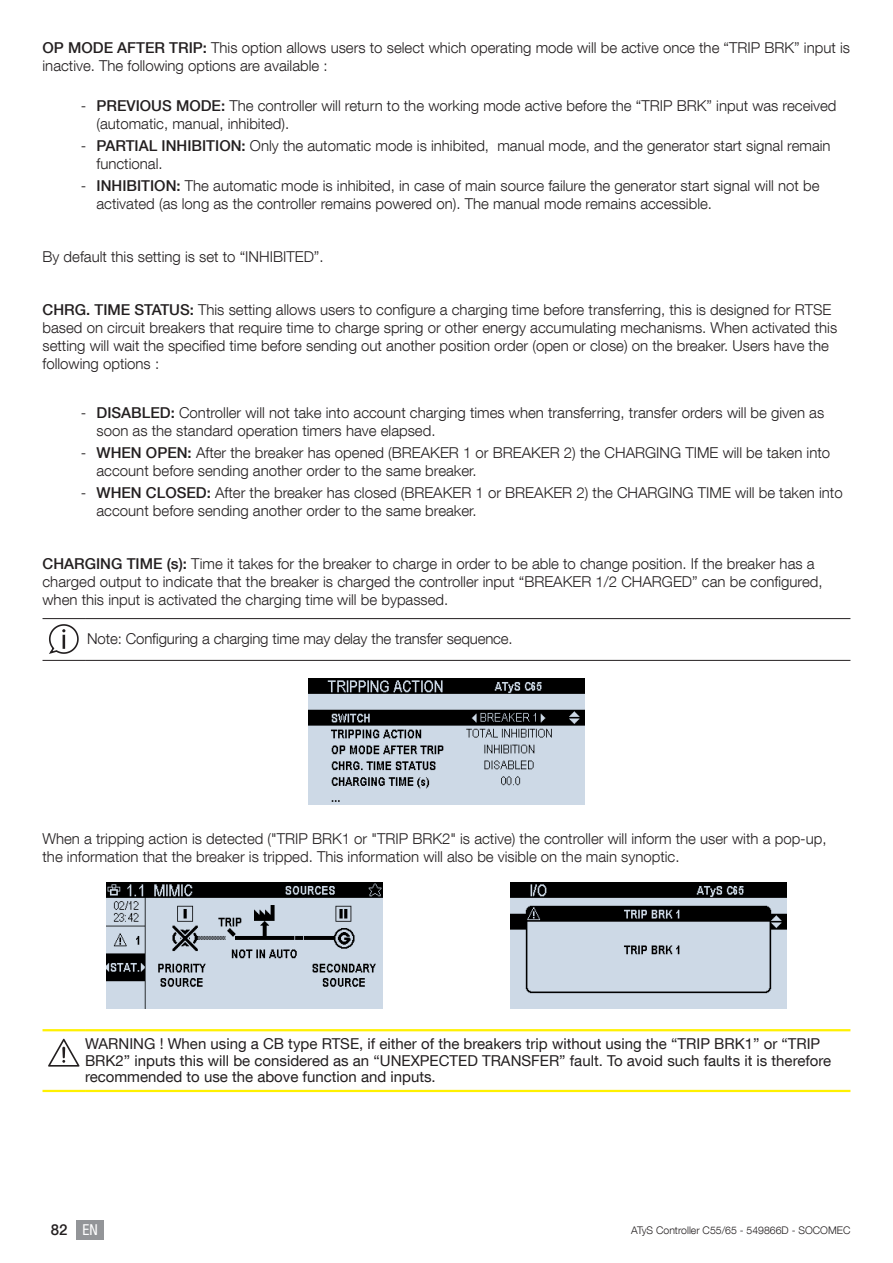
<style>
.page{position:relative;width:893px;height:1263px;background:#fff}
.page>*{position:absolute;margin:0;border:0;box-sizing:border-box;transform-origin:0 0}
.t1{font:300 15px/18px "Helvetica Neue LT Com";color:#231f20}
.t2{font:15px/16.5px "Helvetica Neue LT Com";color:#231f20}
.t3{font:500 15px "Helvetica Neue LT Com";color:#231f20}
.t4{font:300 10.5px "Helvetica Neue LT Com";color:#231f20}
.s1{font-weight:500}
.s2{font-weight:400;font-stretch:condensed;color:#fff}
</style>
<div class="page">
<div style="left:76px;top:1220px;width:28px;height:19px;background:#939598"></div>
<hr style="left:43px;top:618px;width:42px;height:1px;background:#231f20">
<hr style="left:85px;top:618px;width:765px;height:1px;background:#231f20">
<hr style="left:43px;top:660px;width:42px;height:1px;background:#231f20">
<hr style="left:85px;top:660px;width:765px;height:1px;background:#231f20">
<svg style="left:49px;top:624px;width:30px;height:30px"></svg>
<img style="left:309px;top:679px;width:275px;height:126px">
<img style="left:107px;top:882px;width:275px;height:126px">
<img style="left:511px;top:882px;width:275px;height:126px">
<hr style="left:43px;top:1029px;width:42px;height:2px;background:#fff101">
<hr style="left:85px;top:1029px;width:765px;height:2px;background:#fff101">
<hr style="left:43px;top:1090px;width:42px;height:2px;background:#fff101">
<hr style="left:85px;top:1090px;width:765px;height:2px;background:#fff101">
<svg style="left:48px;top:1039px;width:31px;height:27px"></svg>
<p class="t1" style="left:43px;top:39px;width:809px"><span class="s1">OP MODE AFTER TRIP:</span> This option allows users to select which operating mode will be active once the “TRIP BRK” input is inactive. The following options are available :</p>
<p class="t1" style="left:97px;top:96px;width:741px;text-indent:-16px">- <span class="s1">PREVIOUS MODE:</span> The controller will return to the working mode active before the “TRIP BRK” input was received (automatic, manual, inhibited).</p>
<p class="t1" style="left:97px;top:136px;width:736px;text-indent:-16px">- <span class="s1">PARTIAL INHIBITION:</span> Only the automatic mode is inhibited, manual mode, and the generator start signal remain functional.</p>
<p class="t1" style="left:97px;top:176px;width:724px;text-indent:-16px">- <span class="s1">INHIBITION:</span> The automatic mode is inhibited, in case of main source failure the generator start signal will not be activated (as long as the controller remains powered on). The manual mode remains accessible.</p>
<p class="t1" style="left:43px;top:247px;width:283px">By default this setting is set to “INHIBITED”.</p>
<p class="t1" style="left:43px;top:300px;width:796px"><span class="s1">CHRG. TIME STATUS:</span> This setting allows users to configure a charging time before transferring, this is designed for RTSE based on circuit breakers that require time to charge spring or other energy accumulating mechanisms. When activated this setting will wait the specified time before sending out another position order (open or close) on the breaker. Users have the following options :</p>
<p class="t1" style="left:97px;top:403px;width:729px;text-indent:-16px">- <span class="s1">DISABLED:</span> Controller will not take into account charging times when transferring, transfer orders will be given as soon as the standard operation timers have elapsed.</p>
<p class="t1" style="left:97px;top:443px;width:735px;text-indent:-16px">- <span class="s1">WHEN OPEN:</span> After the breaker has opened (BREAKER 1 or BREAKER 2) the CHARGING TIME will be taken into account before sending another order to the same breaker.</p>
<p class="t1" style="left:97px;top:484px;width:748px;text-indent:-16px">- <span class="s1">WHEN CLOSED:</span> After the breaker has closed (BREAKER 1 or BREAKER 2) the CHARGING TIME will be taken into account before sending another order to the same breaker.</p>
<p class="t1" style="left:43px;top:555px;width:781px"><span class="s1">CHARGING TIME (s):</span> Time it takes for the breaker to charge in order to be able to change position. If the breaker has a charged output to indicate that the breaker is charged the controller input “BREAKER 1/2 CHARGED” can be configured, when this input is activated the charging time will be bypassed.</p>
<p class="t1" style="left:87px;top:630px;width:427px">Note: Configuring a charging time may delay the transfer sequence.</p>
<p class="t1" style="left:43px;top:829px;width:786px">When a tripping action is detected ("TRIP BRK1 or "TRIP BRK2" is active) the controller will inform the user with a pop-up, the information that the breaker is tripped. This information will also be visible on the main synoptic.</p>
<p class="t2" style="left:85px;top:1035px;width:748px">WARNING ! When using a CB type RTSE, if either of the breakers trip without using the “TRIP BRK1” or “TRIP<br>BRK2” inputs this will be considered as an “UNEXPECTED TRANSFER” fault. To avoid such faults it is therefore recommended to use the above function and inputs.</p>
<p class="t3" style="left:51px;top:1221px;width:48px">82 <span class="s2">EN</span></p>
<p class="t4" style="left:631px;top:1223px;width:221px">ATyS Controller C55/65 - 549866D - SOCOMEC</p>
</div>
